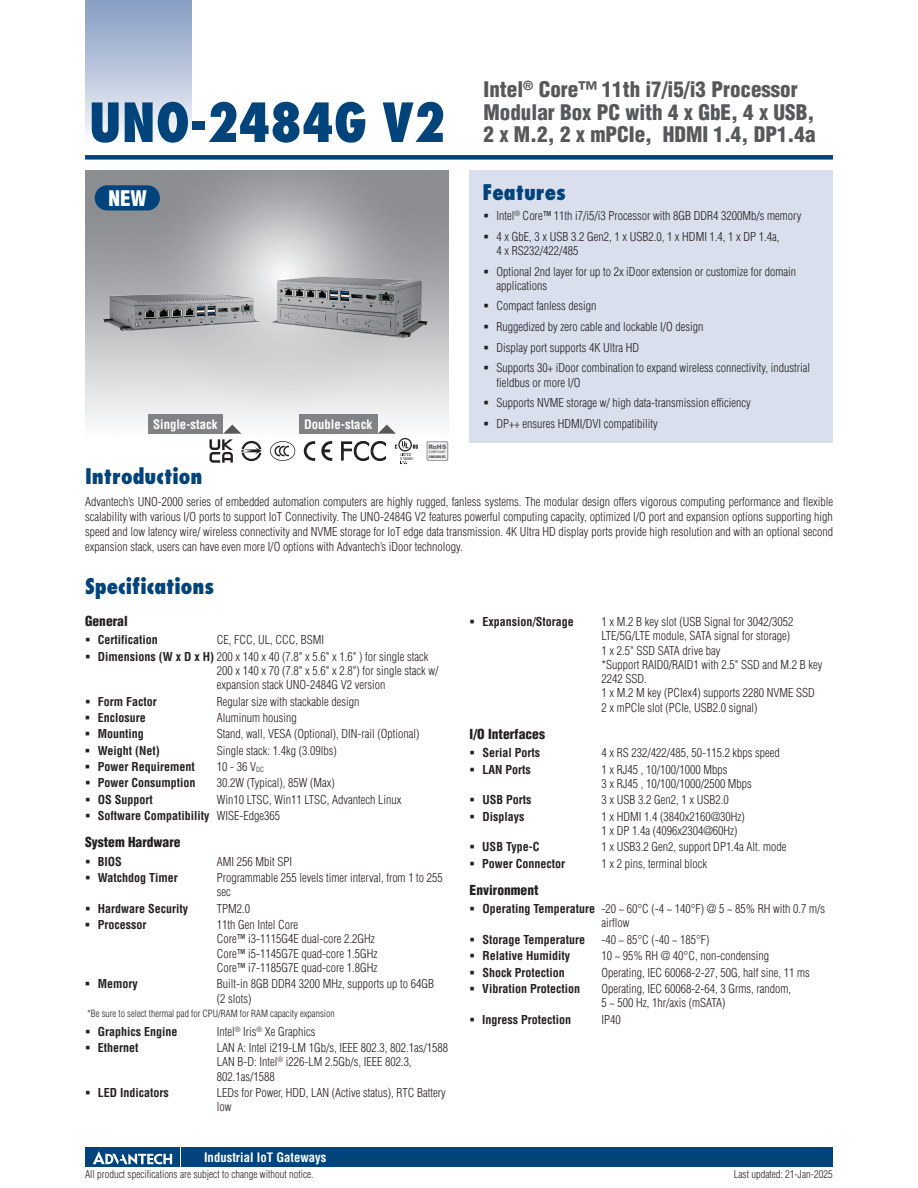
<style>
.page{position:relative;width:918px;height:1188px;background:#fff}
.page>*{position:absolute;margin:0;border:0;box-sizing:border-box;transform-origin:0 0}
.t1{font:800 condensed 52.5px "Futura";color:#00447b}
.t2{font:900 condensed 21px/22.5px "Helvetica";color:#57585a}
.t3{font:800 condensed 21px "Futura";color:#00447b}
.t4{font:900 condensed 21px "Helvetica";color:#fff}
.t5{font:900 condensed 13.5px "Helvetica";color:#231f20}
.t6{font:700 condensed 12.75px "Helvetica";color:#fff}
.t7{font:300 condensed 12px/14.2px "Helvetica";color:#231f20}
.t8{font:700 condensed 12px "Helvetica";color:#231f20}
.t9{font:300 condensed 10.5px "Helvetica";color:#231f20}
.t10{font:300 condensed 9.75px "Helvetica";color:#231f20}
.t11{font:900 6px "Arial";color:#636366}
.t12{font:700 condensed 3.3px "Helvetica";color:#231f20;scale:1.11 1}
.t13{font:700 condensed 3.3px "Helvetica";color:#76787b;scale:1.05 1}
.s1{font-weight:700}
</style>
<div class="page">
<div style="left:85px;top:155px;width:748px;height:5px;background:#00447b"></div>
<div style="left:85px;top:0;width:106px;height:143px;background:linear-gradient(to bottom,#849bc1,#f9fafc)"></div>
<div style="left:182px;top:1147px;width:651px;height:20px;background:#00447b"></div>
<div style="left:85px;top:1147px;width:95px;height:20px;background:#00447b"></div>
<svg style="left:93px;top:1151px;width:79px;height:14px"></svg>
<div style="left:470px;top:170px;width:363px;height:272px;background:#d9dfec"></div>
<img style="left:85px;top:170px;width:363px;height:272px">
<svg style="left:270px;top:441px;width:25px;height:20px"></svg>
<svg style="left:304px;top:441px;width:11px;height:20px"></svg>
<svg style="left:321px;top:441px;width:11px;height:20px"></svg>
<svg style="left:426px;top:441px;width:22px;height:20px"></svg>
<div style="left:428px;top:442px;width:19px;height:18px;background:#f2f3f4;border-radius:2px"></div>
<div style="left:95px;top:185px;width:65px;height:25px;background:#00447b;border-radius:13px"></div>
<div style="left:299px;top:414px;width:78px;height:20px;background:#808285"></div>
<div style="left:148px;top:414px;width:75px;height:20px;background:#808285"></div>
<svg style="left:341px;top:425px;width:77px;height:40px"></svg>
<svg style="left:209px;top:425px;width:53px;height:38px"></svg>
<img style="left:95px;top:266px;width:341px;height:89px">
<h1 class="t1" style="left:89px;top:90px;width:358px">UNO-2484G V2</h1>
<h2 class="t4" style="left:108px;top:185px;width:40px">NEW</h2>
<p class="t6" style="left:153px;top:416px;width:66px">Single-stack</p>
<p class="t6" style="left:304px;top:416px;width:69px">Double-stack</p>
<p class="t11" style="left:428px;top:442px;width:20px">RoHS</p>
<p class="t13" style="left:429px;top:450px;width:18px">COMPLIANT</p>
<p class="t12" style="left:429px;top:455px;width:17px">2002/95/EC</p>
<h2 class="t2" style="left:484px;top:78px;width:333px">Intel<sup>®</sup> Core™ 11th i7/i5/i3 Processor<br>Modular Box PC with 4 x GbE, 4 x USB,<br>2 x M.2, 2 x mPCIe, HDMI 1.4, DP1.4a</h2>
<h2 class="t3" style="left:482px;top:179px;width:85px">Features</h2>
<p class="t7" style="left:496px;top:205px;width:307px;line-height:20.7px">Intel<sup>®</sup> Core™ 11th i7/i5/i3 Processor with 8GB DDR4 3200Mb/s memory<br>4 x GbE, 3 x USB 3.2 Gen2, 1 x USB2.0, 1 x HDMI 1.4, 1 x DP 1.4a,</p>
<p class="t7" style="left:496px;top:240px;width:301px;line-height:20.7px">4 x RS232/422/485<br>Optional 2nd layer for up to 2x iDoor extension or customize for domain</p>
<p class="t7" style="left:496px;top:275px;width:315px;line-height:20.7px">applications<br>Compact fanless design<br>Ruggedized by zero cable and lockable I/O design<br>Display port supports 4K Ultra HD<br>Supports 30+ iDoor combination to expand wireless connectivity, industrial</p>
<p class="t7" style="left:496px;top:372px;width:256px;line-height:20.7px">fieldbus or more I/O<br>Supports NVME storage w/ high data-transmission efficiency<br>DP++ ensures HDMI/DVI compatibility</p>
<h2 class="t3" style="left:85px;top:463px;width:119px">Introduction</h2>
<p class="t7" style="left:85px;top:494px;width:749px;line-height:15px;text-align:justify">Advantech’s UNO-2000 series of embedded automation computers are highly rugged, fanless systems. The modular design offers vigorous computing performance and flexible scalability with various I/O ports to support IoT Connectivity. The UNO-2484G V2 features powerful computing capacity, optimized I/O port and expansion options supporting high speed and low latency wire/ wireless connectivity and NVME storage for IoT edge data transmission. 4K Ultra HD display ports provide high resolution and with an optional second expansion stack, users can have even more I/O options with Advantech’s iDoor technology.</p>
<h2 class="t3" style="left:85px;top:573px;width:131px">Specifications</h2>
<p class="t5" style="left:85px;top:612px;width:44px">General</p>
<p class="t8" style="left:98px;top:632px;width:62px">Certification</p>
<p class="t7" style="left:98px;top:632px;width:332px;line-height:16.4px;text-indent:119px">CE, FCC, UL, CCC, BSMI<br><span class="s1">Dimensions (W x D x H)</span> 200 x 140 x 40 (7.8" x 5.6" x 1.6" ) for single stack</p>
<p class="t7" style="left:217px;top:663px;width:223px">200 x 140 x 70 (7.8" x 5.6" x 2.8") for single stack w/ expansion stack UNO-2484G V2 version</p>
<p class="t8" style="left:98px;top:694px;width:60px">Form Factor</p>
<p class="t7" style="left:217px;top:694px;width:144px">Regular size with stackable design</p>
<p class="t8" style="left:98px;top:710px;width:49px">Enclosure</p>
<p class="t7" style="left:217px;top:710px;width:81px">Aluminum housing</p>
<p class="t8" style="left:98px;top:726px;width:48px">Mounting</p>
<p class="t7" style="left:217px;top:727px;width:204px">Stand, wall, VESA (Optional), DIN-rail (Optional)</p>
<p class="t8" style="left:98px;top:743px;width:64px">Weight (Net)</p>
<p class="t7" style="left:217px;top:743px;width:121px">Single stack: 1.4kg (3.09lbs)</p>
<p class="t8" style="left:98px;top:759px;width:99px">Power Requirement</p>
<p class="t7" style="left:217px;top:760px;width:49px">10 - 36 V<sub>DC</sub></p>
<p class="t8" style="left:98px;top:776px;width:99px">Power Consumption</p>
<p class="t7" style="left:217px;top:776px;width:119px">30.2W (Typical), 85W (Max)</p>
<p class="t8" style="left:98px;top:792px;width:57px">OS Support</p>
<p class="t7" style="left:98px;top:791px;width:305px;line-height:16.4px;text-indent:119px">Win10 LTSC, Win11 LTSC, Advantech Linux<br><span class="s1">Software Compatibility</span> WISE-Edge365</p>
<p class="t5" style="left:85px;top:834px;width:97px">System Hardware</p>
<p class="t8" style="left:98px;top:854px;width:26px">BIOS</p>
<p class="t7" style="left:217px;top:854px;width:77px">AMI 256 Mbit SPI</p>
<p class="t8" style="left:98px;top:870px;width:81px">Watchdog Timer</p>
<p class="t7" style="left:217px;top:871px;width:228px">Programmable 255 levels timer interval, from 1 to 255 sec</p>
<p class="t8" style="left:98px;top:901px;width:92px">Hardware Security</p>
<p class="t7" style="left:217px;top:901px;width:35px">TPM2.0</p>
<p class="t8" style="left:98px;top:917px;width:50px">Processor</p>
<p class="t7" style="left:217px;top:918px;width:162px">11th Gen Intel Core<br>Core™ i3-1115G4E dual-core 2.2GHz<br>Core™ i5-1145G7E quad-core 1.5GHz<br>Core™ i7-1185G7E quad-core 1.8GHz</p>
<p class="t8" style="left:98px;top:976px;width:42px">Memory</p>
<p class="t7" style="left:217px;top:977px;width:219px">Built-in 8GB DDR4 3200 MHz, supports up to 64GB (2 slots)</p>
<p class="t10" style="left:87px;top:1008px;width:249px">*Be sure to select thermal pad for CPU/RAM for RAM capacity expansion</p>
<p class="t8" style="left:98px;top:1024px;width:81px">Graphics Engine</p>
<p class="t7" style="left:217px;top:1024px;width:100px">Intel<sup>®</sup> Iris<sup>®</sup> Xe Graphics</p>
<p class="t8" style="left:98px;top:1040px;width:42px">Ethernet</p>
<p class="t7" style="left:217px;top:1041px;width:233px">LAN A: Intel i219-LM 1Gb/s, IEEE 802.3, 802.1as/1588<br>LAN B-D: Intel<sup>®</sup> i226-LM 2.5Gb/s, IEEE 802.3,<br>802.1as/1588</p>
<p class="t8" style="left:98px;top:1085px;width:72px">LED Indicators</p>
<p class="t7" style="left:217px;top:1086px;width:231px">LEDs for Power, HDD, LAN (Active status), RTC Battery low</p>
<p class="t6" style="left:204px;top:1149px;width:124px">Industrial IoT Gateways</p>
<p class="t8" style="left:482px;top:614px;width:93px">Expansion/Storage</p>
<p class="t7" style="left:601px;top:615px;width:222px">1 x M.2 B key slot (USB Signal for 3042/3052<br>LTE/5G/LTE module, SATA signal for storage)<br>1 x 2.5" SSD SATA drive bay<br>*Support RAID0/RAID1 with 2.5" SSD and M.2 B key 2242 SSD.<br>1 x M.2 M key (PCIex4) supports 2280 NVME SSD 2 x mPCIe slot (PCIe, USB2.0 signal)</p>
<p class="t5" style="left:470px;top:725px;width:77px">I/O Interfaces</p>
<p class="t8" style="left:482px;top:745px;width:59px">Serial Ports</p>
<p class="t7" style="left:601px;top:746px;width:180px">4 x RS 232/422/485, 50-115.2 kbps speed</p>
<p class="t8" style="left:482px;top:762px;width:50px">LAN Ports</p>
<p class="t7" style="left:601px;top:762px;width:152px">1 x RJ45 , 10/100/1000 Mbps<br>3 x RJ45 , 10/100/1000/2500 Mbps</p>
<p class="t8" style="left:482px;top:792px;width:51px">USB Ports</p>
<p class="t7" style="left:601px;top:793px;width:129px">3 x USB 3.2 Gen2, 1 x USB2.0</p>
<p class="t8" style="left:482px;top:809px;width:43px">Displays</p>
<p class="t7" style="left:601px;top:809px;width:145px">1 x HDMI 1.4 (3840x2160@30Hz)<br>1 x DP 1.4a (4096x2304@60Hz)</p>
<p class="t8" style="left:482px;top:839px;width:59px">USB Type-C</p>
<p class="t7" style="left:601px;top:840px;width:187px">1 x USB3.2 Gen2, support DP1.4a Alt. mode</p>
<p class="t8" style="left:482px;top:856px;width:85px">Power Connector</p>
<p class="t7" style="left:601px;top:856px;width:107px">1 x 2 pins, terminal block</p>
<p class="t5" style="left:470px;top:881px;width:70px">Environment</p>
<p class="t7" style="left:601px;top:902px;width:225px;text-indent:-119px"><span class="s1">Operating Temperature</span> -20 ~ 60°C (-4 ~ 140°F) @ 5 ~ 85% RH with 0.7 m/s airflow</p>
<p class="t8" style="left:482px;top:932px;width:104px">Storage Temperature</p>
<p class="t7" style="left:601px;top:932px;width:110px">-40 ~ 85°C (-40 ~ 185°F)</p>
<p class="t8" style="left:482px;top:948px;width:89px">Relative Humidity</p>
<p class="t7" style="left:601px;top:949px;width:169px">10 ~ 95% RH @ 40°C, non-condensing</p>
<p class="t8" style="left:482px;top:965px;width:84px">Shock Protection</p>
<p class="t7" style="left:601px;top:965px;width:210px">Operating, IEC 60068-2-27, 50G, half sine, 11 ms</p>
<p class="t8" style="left:482px;top:981px;width:99px">Vibration Protection</p>
<p class="t7" style="left:601px;top:981px;width:191px">Operating, IEC 60068-2-64, 3 Grms, random,<br>5 ~ 500 Hz, 1hr/axis (mSATA)</p>
<p class="t8" style="left:482px;top:1012px;width:90px">Ingress Protection</p>
<p class="t7" style="left:601px;top:1012px;width:21px">IP40</p>
<p class="t9" style="left:85px;top:1167px;width:230px">All product specifications are subject to change without notice.</p>
<p class="t9" style="left:734px;top:1167px;width:101px">Last updated: 21-Jan-2025</p>
</div>
